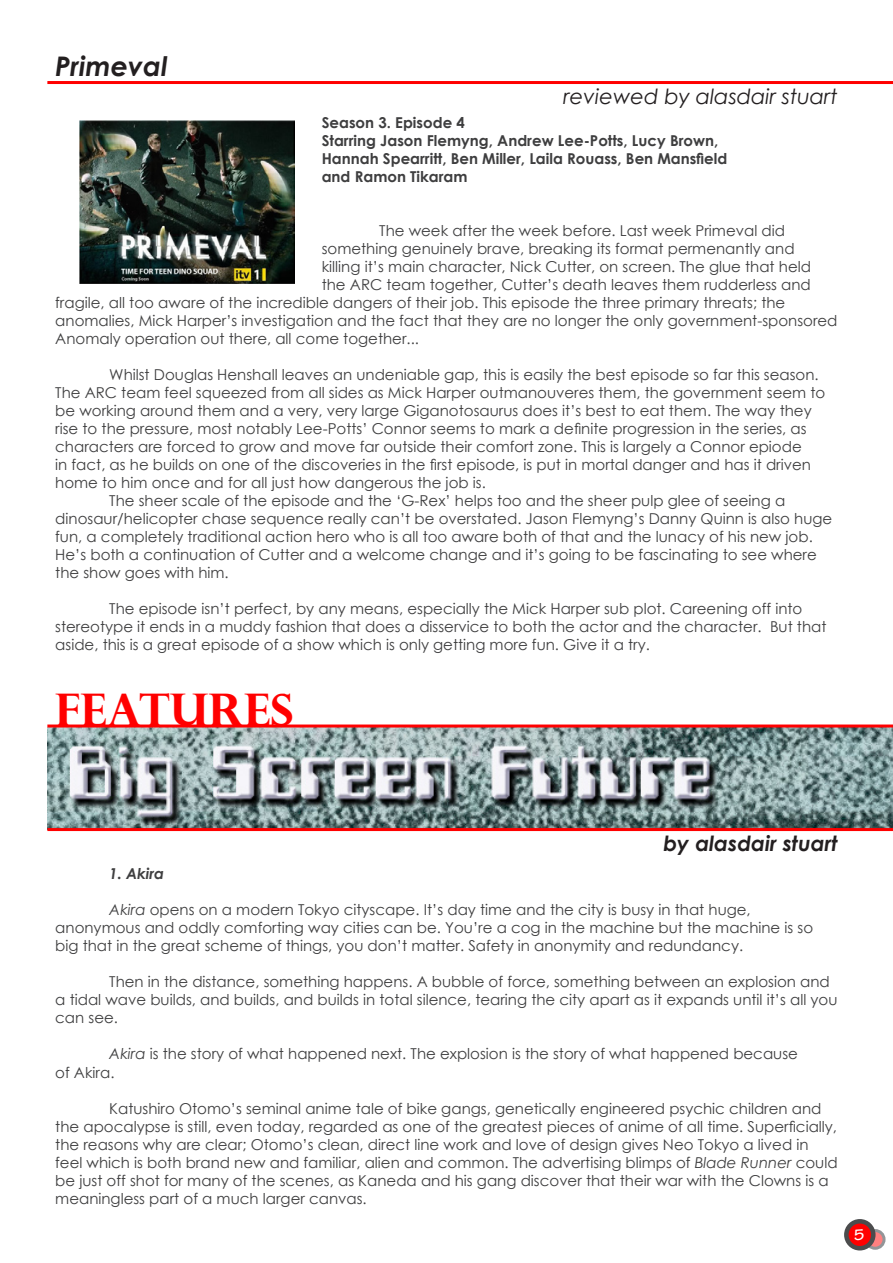
<style>
.page{position:relative;width:893px;height:1263px;background:#fff}
.page>*{position:absolute;margin:0;border:0;box-sizing:border-box;transform-origin:0 0}
.t1{font:700 45px "Perpetua Titling";color:#f00}
.t2{font:italic 700 27px "Century Gothic";color:#231f20}
.t3{font:italic 21px "Century Gothic";color:#231f20}
.t4{font:italic 700 21px "Century Gothic";color:#231f20}
.t5{font:700 16.5px "Tekton Pro";color:#fff}
.t6{font:15px/18px "Century Gothic";color:#3e3e3f}
.t7{font:700 15px "Century Gothic";color:#3e3e3f}
.t8{font:italic 700 15px "Century Gothic";color:#3e3e3f}
.s1{font-style:italic}
</style>
<div class="page">
<svg style="left:866px;top:1230px;width:18px;height:18px"></svg>
<div style="left:865px;top:1229px;width:20px;height:21px;border:3px solid #939598;border-radius:50%"></div>
<svg style="left:846px;top:1221px;width:27px;height:27px"></svg>
<div style="left:844px;top:1219px;width:31px;height:31px;border:4px solid #4b4c4d;border-radius:50%"></div>
<hr style="left:47px;top:81px;width:846px;height:3px;background:#f00">
<img style="left:79px;top:121px;width:215px;height:163px">
<img style="left:47px;top:727px;width:846px;height:101px">
<hr style="left:47px;top:724px;width:846px;height:3px;background:#f00">
<hr style="left:47px;top:828px;width:846px;height:3px;background:#f00">
<p class="t2" style="left:55px;top:45px;width:114px">Primeval</p>
<p class="t3" style="left:564px;top:82px;width:276px">reviewed by alasdair stuart</p>
<p class="t7" style="left:322px;top:112px;width:145px">Season 3. Episode 4</p>
<p class="t7" style="left:322px;top:130px;width:398px">Starring Jason Flemyng, Andrew Lee-Potts, Lucy Brown,</p>
<p class="t7" style="left:322px;top:148px;width:407px">Hannah Spearritt, Ben Miller, Laila Rouass, Ben Mansfield</p>
<p class="t7" style="left:322px;top:166px;width:147px">and Ramon Tikaram</p>
<p class="t6" style="left:379px;top:222px;width:407px">The week after the week before. Last week Primeval did</p>
<p class="t6" style="left:322px;top:240px;width:474px">something genuinely brave, breaking its format permenantly and</p>
<p class="t6" style="left:322px;top:258px;width:491px">killing it’s main character, Nick Cutter, on screen. The glue that held</p>
<p class="t6" style="left:322px;top:276px;width:491px">the ARC team together, Cutter’s death leaves them rudderless and</p>
<p class="t6" style="left:55px;top:294px;width:731px">fragile, all too aware of the incredible dangers of their job. This episode the three primary threats; the</p>
<p class="t6" style="left:55px;top:312px;width:784px">anomalies, Mick Harper’s investigation and the fact that they are no longer the only government-sponsored</p>
<p class="t6" style="left:55px;top:330px;width:365px">Anomaly operation out there, all come together...</p>
<p class="t6" style="left:55px;top:366px;width:771px;text-indent:54px">Whilst Douglas Henshall leaves an undeniable gap, this is easily the best episode so far this season.<br>The ARC team feel squeezed from all sides as Mick Harper outmanouveres them, the government seem to be working around them and a very, very large Giganotosaurus does it’s best to eat them. The way they rise to the pressure, most notably Lee-Potts’ Connor seems to mark a definite progression in the series, as characters are forced to grow and move far outside their comfort zone. This is largely a Connor epiode<br>in fact, as he builds on one of the discoveries in the first episode, is put in mortal danger and has it driven home to him once and for all just how dangerous the job is.</p>
<p class="t6" style="left:109px;top:492px;width:677px">The sheer scale of the episode and the ‘G-Rex’ helps too and the sheer pulp glee of seeing a</p>
<p class="t6" style="left:55px;top:510px;width:779px">dinosaur/helicopter chase sequence really can’t be overstated. Jason Flemyng’s Danny Quinn is also huge fun, a completely traditional action hero who is all too aware both of that and the lunacy of his new job.<br>He’s both a continuation of Cutter and a welcome change and it’s going to be fascinating to see where the show goes with him.</p>
<p class="t6" style="left:55px;top:600px;width:773px;text-indent:54px">The episode isn’t perfect, by any means, especially the Mick Harper sub plot. Careening off into stereotype it ends in a muddy fashion that does a disservice to both the actor and the character. But that aside, this is a great episode of a show which is only getting more fun. Give it a try.</p>
<p class="t1" style="left:55px;top:681px;width:240px">FEATURES</p>
<p class="t4" style="left:663px;top:827px;width:176px">by alasdair stuart</p>
<p class="t8" style="left:109px;top:863px;width:56px">1. Akira</p>
<p class="t6" style="left:109px;top:901px;width:643px"><span class="s1">Akira</span> opens on a modern Tokyo cityscape. It’s day time and the city is busy in that huge,</p>
<p class="t6" style="left:55px;top:919px;width:759px">anonymous and oddly comforting way cities can be. You’re a cog in the machine but the machine is so big that in the great scheme of things, you don’t matter. Safety in anonymity and redundancy.</p>
<p class="t6" style="left:55px;top:973px;width:784px;text-indent:54px">Then in the distance, something happens. A bubble of force, something between an explosion and a tidal wave builds, and builds, and builds in total silence, tearing the city apart as it expands until it’s all you can see.</p>
<p class="t6" style="left:109px;top:1045px;width:690px"><span class="s1">Akira</span> is the story of what happened next. The explosion is the story of what happened because</p>
<p class="t6" style="left:55px;top:1063px;width:61px">of Akira.</p>
<p class="t6" style="left:55px;top:1099px;width:784px;text-indent:54px">Katushiro Otomo’s seminal anime tale of bike gangs, genetically engineered psychic children and the apocalypse is still, even today, regarded as one of the greatest pieces of anime of all time. Superficially, the reasons why are clear; Otomo’s clean, direct line work and love of design gives Neo Tokyo a lived in feel which is both brand new and familiar, alien and common. The advertising blimps of <span class="s1">Blade Runner</span> could be just off shot for many of the scenes, as Kaneda and his gang discover that their war with the Clowns is a meaningless part of a much larger canvas.</p>
<p class="t5" style="left:854px;top:1225px;width:12px">5</p>
</div>
